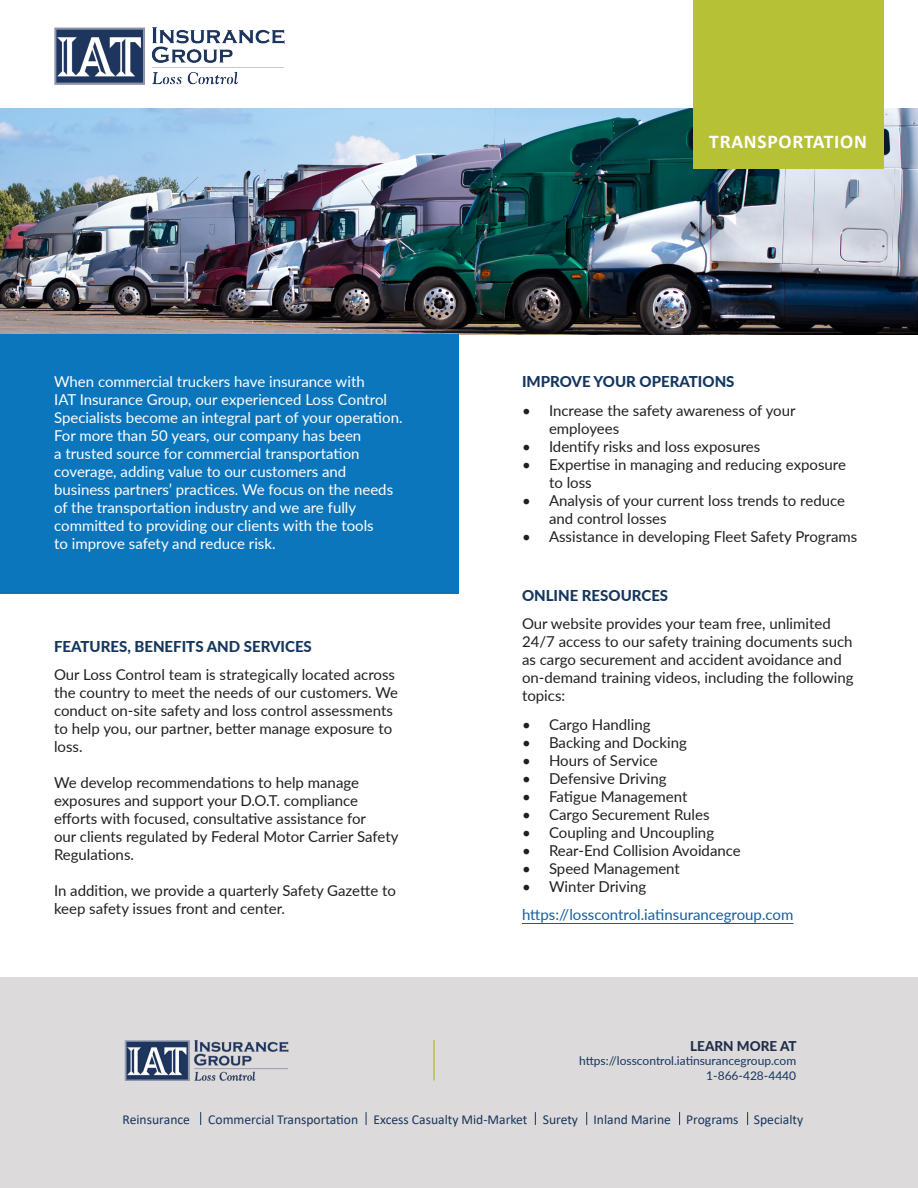
<style>
.page{position:relative;width:918px;height:1188px;background:#fff}
.page>*{position:absolute;margin:0;border:0;box-sizing:border-box;transform-origin:0 0}
.t1{font:700 19.5px "Calibri";letter-spacing:.04em;color:#fff}
.t2{font:15px/18px "Lato";color:#231f20}
.t3{font:15px/18px "Lato";color:#fff}
.t4{font:800 15px "Lato";color:#15365d}
.t5{font:15px "Lato";color:#175d9e}
.t6{font:13.65px "Calibri";color:#15365d}
.t7{font:800 13.5px "Lato";color:#1f2e49}
.t8{font:12px "Lato";color:#15365d}
</style>
<div class="page">
<img style="left:0;top:108px;width:918px;height:227px">
<div style="left:0;top:335px;width:459px;height:259px;background:#0c76bd"></div>
<img style="left:54px;top:27px;width:231px;height:57px">
<div style="left:693px;top:0;width:190px;height:168px;background:#b7c136"></div>
<div style="left:0;top:977px;width:918px;height:211px;background:#dddadb"></div>
<svg style="left:200px;top:1112px;width:1px;height:13px"></svg>
<svg style="left:366px;top:1112px;width:1px;height:13px"></svg>
<svg style="left:535px;top:1112px;width:1px;height:13px"></svg>
<svg style="left:586px;top:1112px;width:1px;height:13px"></svg>
<svg style="left:679px;top:1112px;width:1px;height:13px"></svg>
<svg style="left:747px;top:1112px;width:1px;height:13px"></svg>
<hr style="left:433px;top:1040px;width:2px;height:41px;background:#b7c233">
<img style="left:125px;top:1040px;width:164px;height:41px">
<hr style="left:522px;top:923px;width:271px;height:1px;background:#175d9e">
<p class="t3" style="left:54px;top:372px;width:312px">When commercial truckers have insurance with</p>
<p class="t3" style="left:54px;top:390px;width:350px">IAT Insurance Group, our experienced Loss Control<br>Specialists become an integral part of your operation.<br>For more than 50 years, our company has been</p>
<p class="t3" style="left:54px;top:444px;width:307px">a trusted source for commercial transportation</p>
<p class="t3" style="left:54px;top:462px;width:294px">coverage, adding value to our customers and</p>
<p class="t3" style="left:54px;top:480px;width:341px">business partners’ practices. We focus on the needs of the transportation industry and we are fully</p>
<p class="t3" style="left:54px;top:516px;width:321px">committed to providing our clients with the tools</p>
<p class="t3" style="left:54px;top:534px;width:223px">to improve safety and reduce risk.</p>
<p class="t4" style="left:54px;top:635px;width:259px">FEATURES, BENEFITS AND SERVICES</p>
<p class="t2" style="left:54px;top:665px;width:346px">Our Loss Control team is strategically located across the country to meet the needs of our customers. We</p>
<p class="t2" style="left:54px;top:701px;width:340px;text-align:justify">conduct on-site safety and loss control assessments to help you, our partner, better manage exposure to loss.</p>
<p class="t2" style="left:54px;top:773px;width:307px">We develop recommendations to help manage</p>
<p class="t2" style="left:54px;top:791px;width:306px">exposures and support your D.O.T. compliance</p>
<p class="t2" style="left:54px;top:809px;width:314px">efforts with focused, consultative assistance for</p>
<p class="t2" style="left:54px;top:827px;width:346px">our clients regulated by Federal Motor Carrier Safety<br>Regulations.</p>
<p class="t2" style="left:54px;top:881px;width:343px">In addition, we provide a quarterly Safety Gazette to keep safety issues front and center.</p>
<p class="t1" style="left:709px;top:128px;width:159px">TRANSPORTATION</p>
<p class="t4" style="left:522px;top:371px;width:214px">IMPROVE YOUR OPERATIONS</p>
<p class="t2" style="left:549px;top:401px;width:248px;text-indent:-27px">• Increase the safety awareness of your employees</p>
<p class="t2" style="left:522px;top:437px;width:240px">• Identify risks and loss exposures</p>
<p class="t2" style="left:549px;top:455px;width:299px;text-indent:-27px">• Expertise in managing and reducing exposure to loss</p>
<p class="t2" style="left:549px;top:491px;width:298px;text-indent:-27px">• Analysis of your current loss trends to reduce and control losses</p>
<p class="t2" style="left:522px;top:527px;width:337px">• Assistance in developing Fleet Safety Programs</p>
<p class="t4" style="left:522px;top:584px;width:148px">ONLINE RESOURCES</p>
<p class="t2" style="left:522px;top:614px;width:333px">Our website provides your team free, unlimited 24/7 access to our safety training documents such as cargo securement and accident avoidance and on-demand training videos, including the following topics:</p>
<p class="t2" style="left:522px;top:714px;width:130px">• Cargo Handling</p>
<p class="t2" style="left:522px;top:732px;width:166px">• Backing and Docking</p>
<p class="t2" style="left:522px;top:750px;width:137px">• Hours of Service</p>
<p class="t2" style="left:522px;top:768px;width:146px">• Defensive Driving</p>
<p class="t2" style="left:522px;top:786px;width:167px">• Fatigue Management</p>
<p class="t2" style="left:522px;top:804px;width:189px">• Cargo Securement Rules</p>
<p class="t2" style="left:522px;top:822px;width:194px">• Coupling and Uncoupling</p>
<p class="t2" style="left:522px;top:840px;width:220px">• Rear-End Collision Avoidance</p>
<p class="t2" style="left:522px;top:858px;width:159px">• Speed Management</p>
<p class="t2" style="left:522px;top:876px;width:126px">• Winter Driving</p>
<p class="t5" style="left:522px;top:904px;width:273px">https://losscontrol.iatinsurancegroup.com</p>
<p class="t7" style="left:690px;top:1036px;width:108px">LEARN MORE AT</p>
<p class="t8" style="left:579px;top:1052px;width:219px">https://losscontrol.iatinsurancegroup.com</p>
<p class="t8" style="left:706px;top:1067px;width:91px">1-866-428-4440</p>
<p class="t6" style="left:122px;top:1110px;width:69px">Reinsurance</p>
<p class="t6" style="left:208px;top:1110px;width:596px">Commercial Transportation Excess Casualty Mid-Market Surety Inland Marine Programs Specialty</p>
</div>
